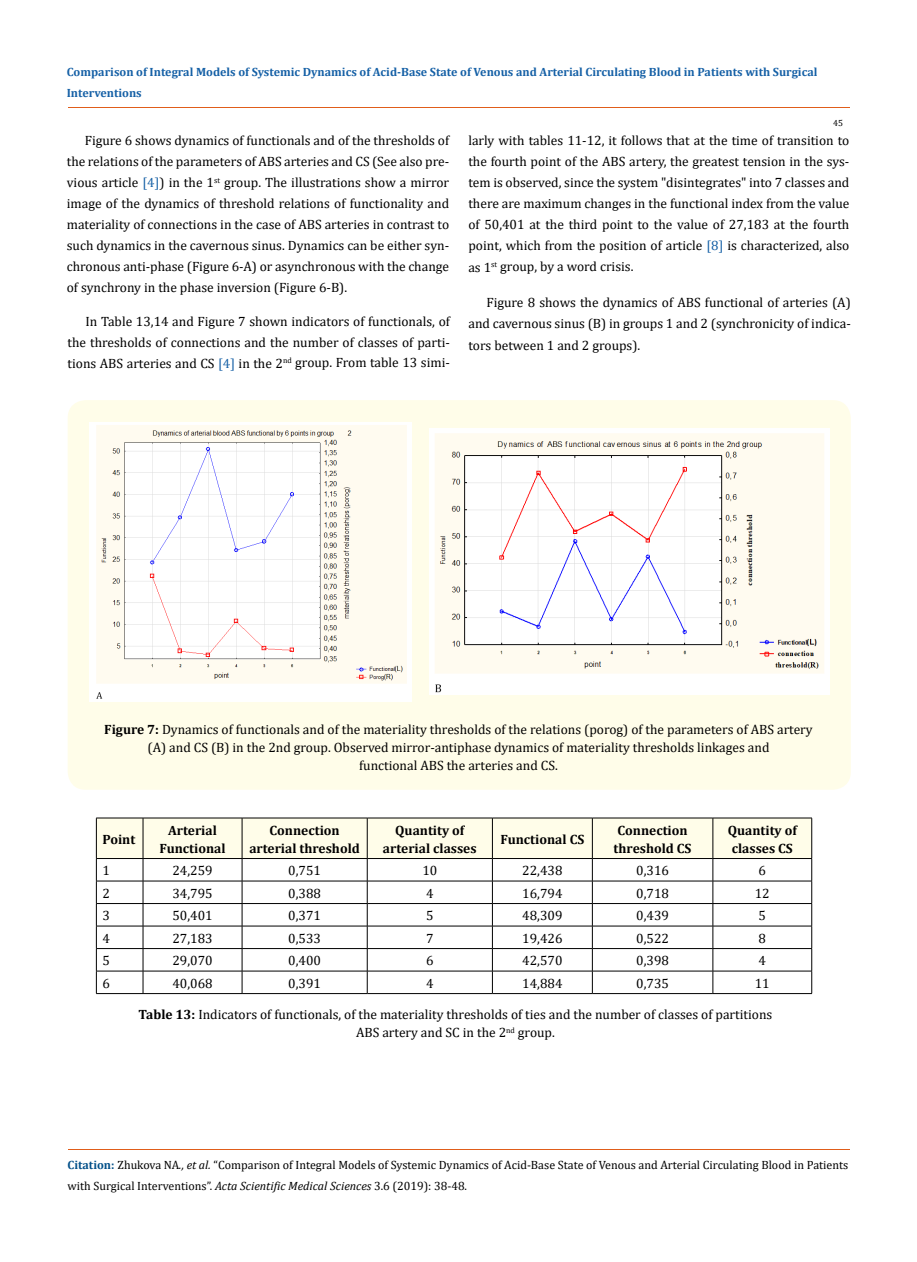
<style>
.page{position:relative;width:917px;height:1262px;background:#fff}
.page>*{position:absolute;margin:0;border:0;box-sizing:border-box;transform-origin:0 0}
.t1{font:13.5px/21px "Cambria";color:#000;text-align:justify}
.t2{font:700 13.5px/18px "Cambria";color:#000;text-align:center}
.t3{font:12px/21px "Cambria";color:#000}
.t4{font:700 12px/21px "Cambria";color:#1560a6}
.t5{font:9px "Cambria";color:#000}
.s1{color:#1560a6}
.s2{font-weight:700}
.s3{font-weight:700;color:#035089}
.s4{font-style:italic}
</style>
<div class="page">
<div style="left:68px;top:400px;width:782px;height:389px;background:#fffde9;border-radius:18px"></div>
<img style="left:89px;top:422px;width:322px;height:280px">
<img style="left:429px;top:428px;width:400px;height:266px">
<hr style="left:96px;top:817px;width:47px;height:1px;background:#000">
<hr style="left:143px;top:817px;width:99px;height:1px;background:#000">
<hr style="left:242px;top:817px;width:125px;height:1px;background:#000">
<hr style="left:367px;top:817px;width:125px;height:1px;background:#000">
<hr style="left:492px;top:817px;width:100px;height:1px;background:#000">
<hr style="left:592px;top:817px;width:121px;height:1px;background:#000">
<hr style="left:712px;top:817px;width:100px;height:1px;background:#000">
<svg style="left:96px;top:818px;width:716px;height:175px"></svg>
<hr style="left:96px;top:993px;width:47px;height:1px;background:#000">
<hr style="left:143px;top:993px;width:99px;height:1px;background:#000">
<hr style="left:242px;top:993px;width:125px;height:1px;background:#000">
<hr style="left:367px;top:993px;width:125px;height:1px;background:#000">
<hr style="left:492px;top:993px;width:100px;height:1px;background:#000">
<hr style="left:592px;top:993px;width:121px;height:1px;background:#000">
<hr style="left:712px;top:993px;width:100px;height:1px;background:#000">
<p class="t4" style="left:67px;top:61px;width:752px">Comparison of Integral Models of Systemic Dynamics of Acid-Base State of Venous and Arterial Circulating Blood in Patients with Surgical<br>Interventions</p>
<p class="t5" style="left:833px;top:118px;width:11px">45</p>
<p class="t1" style="left:67px;top:130px;width:384px;text-indent:18px">Figure 6 shows dynamics of functionals and of the thresholds of the relations of the parameters of ABS arteries and CS (See also pre&shy;vious article <span class="s1">[4]</span>) in the 1<sup>st</sup> group. The illustrations show a mirror image of the dynamics of threshold relations of functionality and materiality of connections in the case of ABS arteries in contrast to such dynamics in the cavernous sinus. Dynamics can be either syn&shy;chronous anti-phase (Figure 6-A) or asynchronous with the change of synchrony in the phase inversion (Figure 6-B).</p>
<p class="t1" style="left:68px;top:310px;width:384px;text-indent:18px">In Table 13,14 and Figure 7 shown indicators of functionals, of the thresholds of connections and the number of classes of parti&shy;tions ABS arteries and CS <span class="s1">[4]</span> in the 2<sup>nd</sup> group. From table 13 simi-</p>
<p class="t1" style="left:468px;top:130px;width:382px">larly with tables 11-12, it follows that at the time of transition to the fourth point of the ABS artery, the greatest tension in the sys&shy;tem is observed, since the system "disintegrates" into 7 classes and there are maximum changes in the functional index from the value of 50,401 at the third point to the value of 27,183 at the fourth point, which from the position of article <span class="s1">[8]</span> is characterized, also as 1<sup>st</sup> group, by a word crisis.</p>
<p class="t1" style="left:468px;top:292px;width:384px;text-indent:18px">Figure 8 shows the dynamics of ABS functional of arteries (A) and cavernous sinus (B) in groups 1 and 2 (synchronicity of indica&shy;tors between 1 and 2 groups).</p>
<p class="t1" style="left:104px;top:720px;width:710px;line-height:18px;text-align:center"><span class="s2">Figure 7:</span> Dynamics of functionals and of the materiality thresholds of the relations (porog) of the parameters of ABS artery (A) and CS (B) in the 2nd group. Observed mirror-antiphase dynamics of materiality thresholds linkages and<br>functional ABS the arteries and CS.</p>
<p class="t2" style="left:102px;top:829px;width:34px">Point</p>
<p class="t2" style="left:159px;top:820px;width:68px">Arterial<br>Functional</p>
<p class="t2" style="left:249px;top:820px;width:112px">Connection arterial threshold</p>
<p class="t2" style="left:383px;top:820px;width:95px">Quantity of arterial classes</p>
<p class="t2" style="left:500px;top:829px;width:85px">Functional CS</p>
<p class="t2" style="left:613px;top:820px;width:79px;text-align:left">Connection threshold CS</p>
<p class="t2" style="left:727px;top:820px;width:71px">Quantity of classes CS</p>
<p class="t1" style="left:102px;top:860px;width:9px">1</p>
<p class="t1" style="left:172px;top:860px;width:42px">24,259</p>
<p class="t1" style="left:288px;top:860px;width:34px">0,751</p>
<p class="t1" style="left:422px;top:860px;width:16px">10</p>
<p class="t1" style="left:522px;top:860px;width:42px">22,438</p>
<p class="t1" style="left:636px;top:860px;width:34px">0,316</p>
<p class="t1" style="left:758px;top:860px;width:9px">6</p>
<p class="t1" style="left:102px;top:882px;width:9px">2</p>
<p class="t1" style="left:172px;top:882px;width:42px">34,795</p>
<p class="t1" style="left:288px;top:882px;width:34px">0,388</p>
<p class="t1" style="left:426px;top:882px;width:9px">4</p>
<p class="t1" style="left:522px;top:882px;width:42px">16,794</p>
<p class="t1" style="left:636px;top:882px;width:34px">0,718</p>
<p class="t1" style="left:754px;top:882px;width:16px">12</p>
<p class="t1" style="left:102px;top:905px;width:9px">3</p>
<p class="t1" style="left:172px;top:905px;width:42px">50,401</p>
<p class="t1" style="left:288px;top:905px;width:34px">0,371</p>
<p class="t1" style="left:426px;top:905px;width:9px">5</p>
<p class="t1" style="left:522px;top:905px;width:42px">48,309</p>
<p class="t1" style="left:636px;top:905px;width:34px">0,439</p>
<p class="t1" style="left:758px;top:905px;width:9px">5</p>
<p class="t1" style="left:102px;top:927px;width:9px">4</p>
<p class="t1" style="left:172px;top:927px;width:42px">27,183</p>
<p class="t1" style="left:288px;top:927px;width:34px">0,533</p>
<p class="t1" style="left:426px;top:927px;width:9px">7</p>
<p class="t1" style="left:522px;top:927px;width:42px">19,426</p>
<p class="t1" style="left:636px;top:927px;width:34px">0,522</p>
<p class="t1" style="left:758px;top:927px;width:9px">8</p>
<p class="t1" style="left:102px;top:950px;width:9px">5</p>
<p class="t1" style="left:172px;top:950px;width:42px">29,070</p>
<p class="t1" style="left:288px;top:950px;width:34px">0,400</p>
<p class="t1" style="left:426px;top:950px;width:9px">6</p>
<p class="t1" style="left:522px;top:950px;width:42px">42,570</p>
<p class="t1" style="left:636px;top:950px;width:34px">0,398</p>
<p class="t1" style="left:758px;top:950px;width:9px">4</p>
<p class="t1" style="left:102px;top:972px;width:9px">6</p>
<p class="t1" style="left:172px;top:972px;width:42px">40,068</p>
<p class="t1" style="left:288px;top:972px;width:34px">0,391</p>
<p class="t1" style="left:426px;top:972px;width:9px">4</p>
<p class="t1" style="left:522px;top:972px;width:42px">14,884</p>
<p class="t1" style="left:636px;top:972px;width:34px">0,735</p>
<p class="t1" style="left:754px;top:972px;width:16px">11</p>
<p class="t1" style="left:138px;top:1005px;width:635px;line-height:18px;text-align:center"><span class="s2">Table 13:</span> Indicators of functionals, of the materiality thresholds of ties and the number of classes of partitions<br>ABS artery and SC in the 2<sup>nd</sup> group.</p>
<p class="t3" style="left:68px;top:1154px;width:782px"><span class="s3">Citation:</span> Zhukova NA<span class="s4">., et al.</span> “Comparison of Integral Models of Systemic Dynamics of Acid-Base State of Venous and Arterial Circulating Blood in Patients with Surgical Interventions”. <span class="s4">Acta Scientific Medical Sciences</span> 3.6 (2019): 38-48.</p>
</div>
